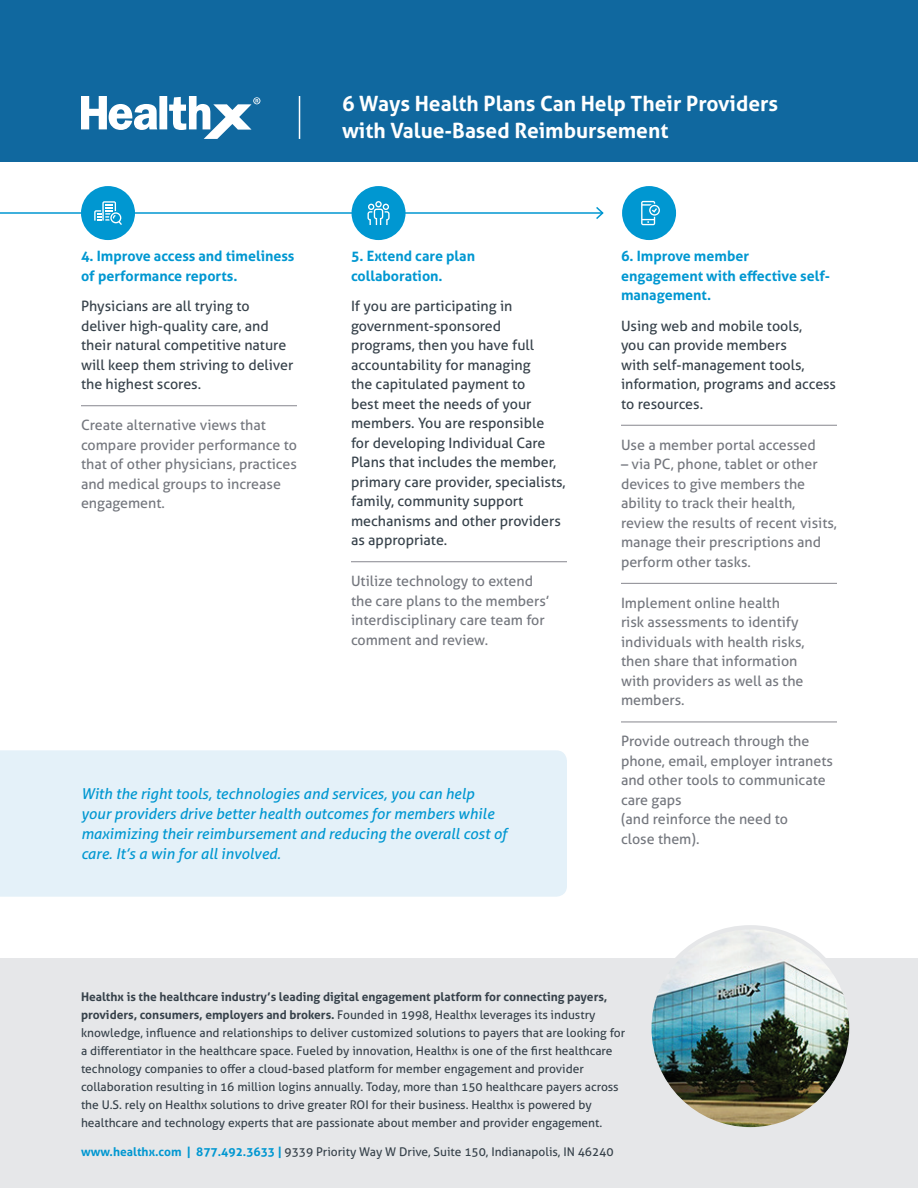
<style>
.page{position:relative;width:918px;height:1188px;background:#fff}
.page>*{position:absolute;margin:0;border:0;box-sizing:border-box;transform-origin:0 0}
.t1{font:700 21px/27px "Aller";color:#fff}
.t2{font:italic 15px/20.2px "Aller";color:#0097d1}
.t3{font:14.25px/19.5px "Aller";color:#74777e}
.t4{font:14.25px/19.5px "Aller";color:#36414a}
.t5{font:700 14.25px/19.5px "Aller";color:#0097d1}
.t6{font:12px/18px "Aller";color:#36414a}
.s1{font-weight:700}
.s2{font-weight:700;color:#0097d1}
</style>
<div class="page">
<hr style="left:0;top:212px;width:603px;height:2px;background:#0097d1">
<svg style="left:594px;top:207px;width:10px;height:12px"></svg>
<div style="left:0;top:958px;width:918px;height:230px;background:#e6e7e9"></div>
<div style="left:0;top:750px;width:567px;height:147px;background:#e4f1f9"></div>
<div style="left:0;top:0;width:918px;height:162px;background:#10689f"></div>
<svg style="left:81px;top:96px;width:179px;height:43px"></svg>
<hr style="left:299px;top:96px;width:1px;height:43px;background:#fff">
<hr style="left:81px;top:405px;width:216px;height:1px;background:#87878e">
<hr style="left:351px;top:561px;width:216px;height:1px;background:#87878e">
<hr style="left:621px;top:425px;width:216px;height:1px;background:#87878e">
<hr style="left:621px;top:583px;width:216px;height:1px;background:#87878e">
<hr style="left:621px;top:722px;width:216px;height:1px;background:#87878e">
<img style="left:649px;top:927px;width:202px;height:202px;border-radius:101px">
<div style="left:647px;top:925px;width:207px;height:206px;border:4px solid #e6e7e9;border-radius:50%"></div>
<div style="left:81px;top:186px;width:54px;height:54px;background:#0097d1;border-radius:50%"></div>
<svg style="left:94px;top:201px;width:28px;height:24px"></svg>
<div style="left:352px;top:186px;width:54px;height:54px;background:#0097d1;border-radius:50%"></div>
<svg style="left:367px;top:201px;width:23px;height:24px"></svg>
<div style="left:622px;top:186px;width:54px;height:54px;background:#0097d1;border-radius:50%"></div>
<svg style="left:641px;top:201px;width:19px;height:24px"></svg>
<h1 class="t1" style="left:342px;top:90px;width:438px">6 Ways Health Plans Can Help Their Providers with Value-Based Reimbursement</h1>
<p class="t5" style="left:81px;top:246px;width:215px">4. Improve access and timeliness of performance reports.</p>
<p class="t4" style="left:81px;top:296px;width:214px">Physicians are all trying to deliver high-quality care, and their natural competitive nature will keep them striving to deliver the highest scores.</p>
<p class="t3" style="left:81px;top:415px;width:218px">Create alternative views that compare provider performance to that of other physicians, practices and medical groups to increase engagement.</p>
<p class="t5" style="left:351px;top:246px;width:126px">5. Extend care plan collaboration.</p>
<p class="t4" style="left:351px;top:296px;width:216px">If you are participating in government-sponsored programs, then you have full accountability for managing<br>the capitulated payment to<br>best meet the needs of your members. You are responsible for developing Individual Care<br>Plans that includes the member, primary care provider, specialists, family, community support mechanisms and other providers as appropriate.</p>
<p class="t3" style="left:351px;top:571px;width:200px">Utilize technology to extend the care plans to the members’ interdisciplinary care team for comment and review.</p>
<p class="t2" style="left:81px;top:783px;width:427px">With the right tools, technologies and services, you can help your providers drive better health outcomes for members while maximizing their reimbursement and reducing the overall cost of care. It’s a win for all involved.</p>
<p class="t5" style="left:621px;top:246px;width:211px">6. Improve member engagement with effective self&shy;management.</p>
<p class="t4" style="left:621px;top:316px;width:216px">Using web and mobile tools,<br>you can provide members<br>with self-management tools, information, programs and access to resources.</p>
<p class="t3" style="left:621px;top:435px;width:196px">Use a member portal accessed</p>
<p class="t3" style="left:621px;top:454px;width:217px">– via PC, phone, tablet or other devices to give members the ability to track their health, review the results of recent visits, manage their prescriptions and perform other tasks.</p>
<p class="t3" style="left:621px;top:593px;width:185px">Implement online health risk assessments to identify individuals with health risks, then share that information with providers as well as the members.</p>
<p class="t3" style="left:621px;top:732px;width:214px">Provide outreach through the phone, email, employer intranets and other tools to communicate care gaps<br>(and reinforce the need to<br>close them).</p>
<p class="t6" style="left:81px;top:988px;width:546px"><span class="s1">Healthx is the healthcare industry’s leading digital engagement platform for connecting payers, providers, consumers, employers and brokers.</span> Founded in 1998, Healthx leverages its industry knowledge, influence and relationships to deliver customized solutions to payers that are looking for a differentiator in the healthcare space. Fueled by innovation, Healthx is one of the first healthcare technology companies to offer a cloud-based platform for member engagement and provider collaboration resulting in 16 million logins annually. Today, more than 150 healthcare payers across the U.S. rely on Healthx solutions to drive greater ROI for their business. Healthx is powered by healthcare and technology experts that are passionate about member and provider engagement.</p>
<p class="t6" style="left:81px;top:1143px;width:534px"><span class="s2">www.healthx.com | 877.492.3633 |</span> 9339 Priority Way W Drive, Suite 150, Indianapolis, IN 46240</p>
</div>
